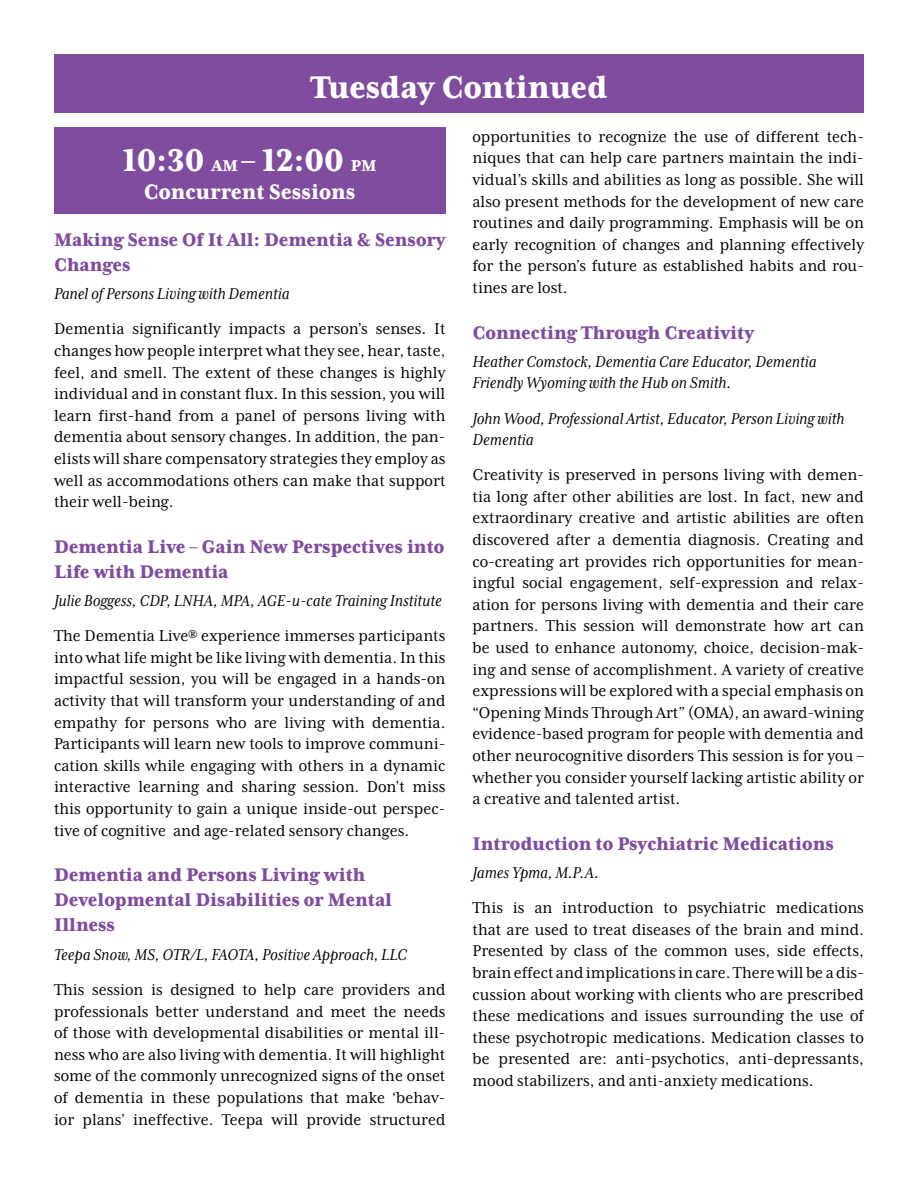
<style>
.page{position:relative;width:918px;height:1188px;background:#fff}
.page>*{position:absolute;margin:0;border:0;box-sizing:border-box;transform-origin:0 0}
.t1{font:800 36px "Mrs Eaves XL Serif Nar OT";color:#fff}
.t2{font:800 24px "Mrs Eaves XL Serif Nar OT";color:#fff}
.t3{font:800 21px/25.2px "Mrs Eaves XL Serif Nar OT";color:#7f4c9e}
.t4{font:18px/21.6px "Mrs Eaves XL Serif Nar OT";color:#000;text-align:justify}
.t5{font:italic 18px/21.6px "Mrs Eaves XL Serif Nar OT";color:#000}
.s1{font-size:18px}
</style>
<div class="page">
<div style="left:54px;top:128px;width:392px;height:86px;background:#7f4c9e"></div>
<div style="left:54px;top:54px;width:810px;height:58px;background:#7f4c9e"></div>
<h1 class="t1" style="left:310px;top:69px;width:299px">Tuesday Continued</h1>
<h1 class="t1" style="left:123px;top:142px;width:255px">10:30 <span class="s1">AM</span> – 12:00 <span class="s1">PM</span></h1>
<h2 class="t2" style="left:144px;top:180px;width:213px">Concurrent Sessions</h2>
<p class="t3" style="left:54px;top:227px;width:393px">Making Sense Of It All: Dementia &amp; Sensory<br>Changes</p>
<p class="t5" style="left:54px;top:283px;width:237px">Panel of Persons Living with Dementia</p>
<p class="t4" style="left:54px;top:318px;width:393px">Dementia significantly impacts a person’s senses. It changes how people interpret what they see, hear, taste, feel, and smell. The extent of these changes is highly individual and in constant flux. In this session, you will learn first-hand from a panel of persons living with dementia about sensory changes. In addition, the pan&shy;elists will share compensatory strategies they employ as well as accommodations others can make that support their well-being.</p>
<p class="t3" style="left:54px;top:534px;width:392px">Dementia Live – Gain New Perspectives into<br>Life with Dementia</p>
<p class="t5" style="left:54px;top:590px;width:389px">Julie Boggess, CDP, LNHA, MPA, AGE-u-cate Training Institute</p>
<p class="t4" style="left:54px;top:625px;width:393px">The Dementia Live® experience immerses participants into what life might be like living with dementia. In this impactful session, you will be engaged in a hands-on activity that will transform your understanding of and empathy for persons who are living with dementia.<br>Participants will learn new tools to improve communi&shy;cation skills while engaging with others in a dynamic interactive learning and sharing session. Don’t miss this opportunity to gain a unique inside-out perspec&shy;tive of cognitive and age-related sensory changes.</p>
<p class="t3" style="left:54px;top:862px;width:340px">Dementia and Persons Living with<br>Developmental Disabilities or Mental<br>Illness</p>
<p class="t5" style="left:54px;top:944px;width:354px">Teepa Snow, MS, OTR/L, FAOTA, Positive Approach, LLC</p>
<p class="t4" style="left:54px;top:979px;width:393px">This session is designed to help care providers and professionals better understand and meet the needs of those with developmental disabilities or mental ill&shy;ness who are also living with dementia. It will highlight some of the commonly unrecognized signs of the onset of dementia in these populations that make ‘behav&shy;ior plans’ ineffective. Teepa will provide structured</p>
<p class="t4" style="left:472px;top:126px;width:393px">opportunities to recognize the use of different tech&shy;niques that can help care partners maintain the indi&shy;vidual’s skills and abilities as long as possible. She will also present methods for the development of new care routines and daily programming. Emphasis will be on early recognition of changes and planning effectively for the person’s future as established habits and rou&shy;tines are lost.</p>
<p class="t3" style="left:472px;top:320px;width:283px">Connecting Through Creativity</p>
<p class="t5" style="left:472px;top:351px;width:346px">Heather Comstock, Dementia Care Educator, Dementia<br>Friendly Wyoming with the Hub on Smith.</p>
<p class="t5" style="left:472px;top:407px;width:374px">John Wood, Professional Artist, Educator, Person Living with<br>Dementia</p>
<p class="t4" style="left:472px;top:464px;width:393px">Creativity is preserved in persons living with demen&shy;tia long after other abilities are lost. In fact, new and extraordinary creative and artistic abilities are often discovered after a dementia diagnosis. Creating and co-creating art provides rich opportunities for mean&shy;ingful social engagement, self-expression and relax&shy;ation for persons living with dementia and their care partners. This session will demonstrate how art can be used to enhance autonomy, choice, decision-mak&shy;ing and sense of accomplishment. A variety of creative expressions will be explored with a special emphasis on “Opening Minds Through Art” (OMA), an award-wining evidence-based program for people with dementia and other neurocognitive disorders This session is for you – whether you consider yourself lacking artistic ability or a creative and talented artist.</p>
<p class="t3" style="left:472px;top:831px;width:363px">Introduction to Psychiatric Medications</p>
<p class="t5" style="left:472px;top:862px;width:128px">James Ypma, M.P.A.</p>
<p class="t4" style="left:472px;top:897px;width:393px">This is an introduction to psychiatric medications that are used to treat diseases of the brain and mind.<br>Presented by class of the common uses, side effects, brain effect and implications in care. There will be a dis&shy;cussion about working with clients who are prescribed these medications and issues surrounding the use of these psychotropic medications. Medication classes to be presented are: anti-psychotics, anti-depressants, mood stabilizers, and anti-anxiety medications.</p>
</div>
